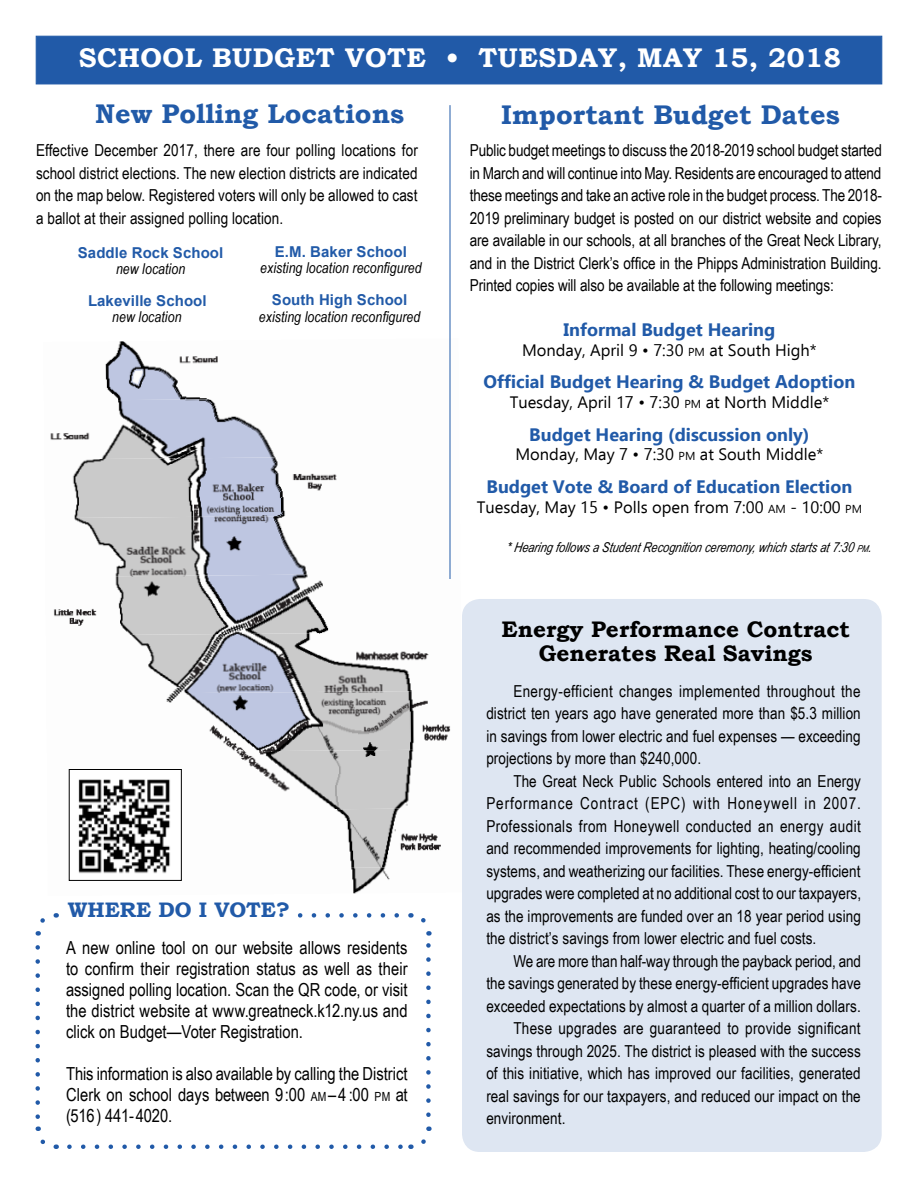
<style>
.page{position:relative;width:918px;height:1188px;background:#fff}
.page>*{position:absolute;margin:0;border:0;box-sizing:border-box;transform-origin:0 0}
.t1{font:700 27px "Bookman Old Style";color:#215aa8}
.t2{font:700 27px "Bookman Old Style";letter-spacing:.02em;color:#fff}
.t3{font:700 22.5px/24px "Bookman Old Style";color:#000;text-align:center}
.t4{font:700 21px "Bookman Old Style";color:#215aa8}
.t5{font:18px/21px "Arial Narrow";color:#000;text-align:justify}
.t6{font:700 18px "Ebrima";color:#215aa8}
.t7{font:16.5px/22.5px "Arial Narrow";letter-spacing:.005em;color:#000;text-align:justify}
.t8{font:16.5px "Ebrima";color:#000}
.t9{font:italic 15px "Arial Narrow";letter-spacing:.005em;color:#000}
.t10{font:700 15px "Arial";letter-spacing:.005em;color:#215aa8}
.t11{font:italic 13.5px "Arial Narrow";color:#000}
.s1{font-size:12.6px}
.s2{font-size:11.55px}
.s3{font-size:9.45px}
.s4{font-style:inherit}
</style>
<div class="page">
<svg style="left:69px;top:1144px;width:334px;height:5px"></svg>
<svg style="left:298px;top:913px;width:99px;height:5px"></svg>
<svg style="left:35px;top:918px;width:10px;height:18px"></svg>
<svg style="left:35px;top:947px;width:22px;height:202px"></svg>
<svg style="left:421px;top:1126px;width:11px;height:18px"></svg>
<svg style="left:410px;top:913px;width:21px;height:202px"></svg>
<img style="left:105px;top:338px;width:345px;height:59px">
<img style="left:50px;top:397px;width:400px;height:59px">
<img style="left:72px;top:456px;width:378px;height:59px">
<img style="left:74px;top:515px;width:376px;height:58px">
<img style="left:53px;top:573px;width:397px;height:59px">
<img style="left:127px;top:632px;width:302px;height:59px">
<img style="left:166px;top:691px;width:285px;height:58px">
<img style="left:68px;top:749px;width:346px;height:59px">
<img style="left:68px;top:808px;width:373px;height:59px">
<img style="left:68px;top:867px;width:322px;height:27px">
<img style="left:71px;top:771px;width:109px;height:108px">
<div style="left:69px;top:769px;width:113px;height:112px;border:1px solid #000"></div>
<div style="left:462px;top:599px;width:420px;height:553px;background:#dee6f2;border-radius:18px"></div>
<div style="left:36px;top:36px;width:846px;height:48px;background:#215aa8;border:1px solid #215aa8"></div>
<hr style="left:450px;top:105px;width:1px;height:474px;background:#215aa8">
<h1 class="t2" style="left:79px;top:38px;width:764px">SCHOOL BUDGET VOTE • TUESDAY, MAY 15, 2018</h1>
<h1 class="t1" style="left:95px;top:94px;width:310px">New Polling Locations</h1>
<p class="t7" style="left:36px;top:138px;width:383px">Effective December 2017, there are four polling locations for school district elections. The new election districts are indicated on the map below. Registered voters will only be allowed to cast a ballot at their assigned polling location.</p>
<p class="t10" style="left:78px;top:242px;width:147px">Saddle Rock School</p>
<p class="t9" style="left:116px;top:258px;width:71px">new location</p>
<p class="t10" style="left:88px;top:290px;width:120px">Lakeville School</p>
<p class="t9" style="left:112px;top:307px;width:71px">new location</p>
<p class="t10" style="left:275px;top:241px;width:134px">E.M. Baker School</p>
<p class="t9" style="left:260px;top:258px;width:163px">existing location reconfigured</p>
<p class="t10" style="left:272px;top:289px;width:137px">South High School</p>
<p class="t9" style="left:259px;top:306px;width:163px">existing location reconfigured</p>
<p class="t4" style="left:68px;top:895px;width:224px">WHERE DO I VOTE?</p>
<p class="t5" style="left:66px;top:937px;width:343px">A new online tool on our website allows residents to confirm their registration status as well as their assigned polling location. Scan the QR code, or visit the district website at www.greatneck.k12.ny.us and click on Budget—Voter Registration.</p>
<p class="t5" style="left:66px;top:1063px;width:343px">This information is also available by calling the District Clerk on school days between 9:00 <span class="s1">AM</span>–4 :00 <span class="s1">PM</span> at (516) 441-4020.</p>
<h1 class="t1" style="left:501px;top:96px;width:340px">Important Budget Dates</h1>
<p class="t7" style="left:470px;top:138px;width:414px">Public budget meetings to discuss the 2018-2019 school budget started in March and will continue into May. Residents are encouraged to attend these meetings and take an active role in the budget process. The 2018- 2019 preliminary budget is posted on our district website and copies are available in our schools, at all branches of the Great Neck Library, and in the District Clerk’s office in the Phipps Administration Building.<br>Printed copies will also be available at the following meetings:</p>
<p class="t6" style="left:564px;top:317px;width:213px">Informal Budget Hearing</p>
<p class="t8" style="left:522px;top:339px;width:296px">Monday, April 9 • 7:30 <span class="s2">PM</span> at South High*</p>
<p class="t6" style="left:484px;top:369px;width:373px">Official Budget Hearing &amp; Budget Adoption</p>
<p class="t8" style="left:510px;top:391px;width:321px">Tuesday, April 17 • 7:30 <span class="s2">PM</span> at North Middle*</p>
<p class="t6" style="left:529px;top:421px;width:282px">Budget Hearing (discussion only)</p>
<p class="t8" style="left:515px;top:443px;width:309px">Monday, May 7 • 7:30 <span class="s2">PM</span> at South Middle*</p>
<p class="t6" style="left:487px;top:473px;width:367px">Budget Vote &amp; Board of Education Election</p>
<p class="t8" style="left:477px;top:495px;width:387px">Tuesday, May 15 • Polls open from 7:00 <span class="s2">AM</span> - 10:00 <span class="s2">PM</span></p>
<p class="t11" style="left:506px;top:538px;width:370px">*Hearing followsa StudentRecognition ceremony,which startsat7:30 <span class="s3">pm</span><span class="s4">.</span></p>
<h2 class="t3" style="left:502px;top:617px;width:350px">Energy Performance Contract<br>Generates Real Savings</h2>
<p class="t7" style="left:486px;top:679px;width:376px;text-indent:27px">Energy-efficient changes implemented throughout the district ten years ago have generated more than $5.3 million in savings from lower electric and fuel expenses — exceeding projections by more than $240,000.</p>
<p class="t7" style="left:486px;top:769px;width:376px;text-indent:27px">The Great Neck Public Schools entered into an Energy Performance Contract (EPC) with Honeywell in 2007.<br>Professionals from Honeywell conducted an energy audit and recommended improvements for lighting, heating/cooling systems, and weatherizing our facilities. These energy-efficient upgrades were completed at no additional cost to our taxpayers, as the improvements are funded over an 18 year period using the district’s savings from lower electric and fuel costs.</p>
<p class="t7" style="left:513px;top:949px;width:349px">We are more than half-way through the payback period, and</p>
<p class="t7" style="left:486px;top:971px;width:376px">the savings generated by these energy-efficient upgrades have</p>
<p class="t7" style="left:486px;top:994px;width:376px">exceeded expectations by almost a quarter of a million dollars.</p>
<p class="t7" style="left:513px;top:1016px;width:349px">These upgrades are guaranteed to provide significant</p>
<p class="t7" style="left:486px;top:1039px;width:376px">savings through 2025. The district is pleased with the success</p>
<p class="t7" style="left:486px;top:1061px;width:376px">of this initiative, which has improved our facilities, generated</p>
<p class="t7" style="left:486px;top:1084px;width:376px">real savings for our taxpayers, and reduced our impact on the</p>
<p class="t7" style="left:486px;top:1106px;width:81px">environment.</p>
</div>
